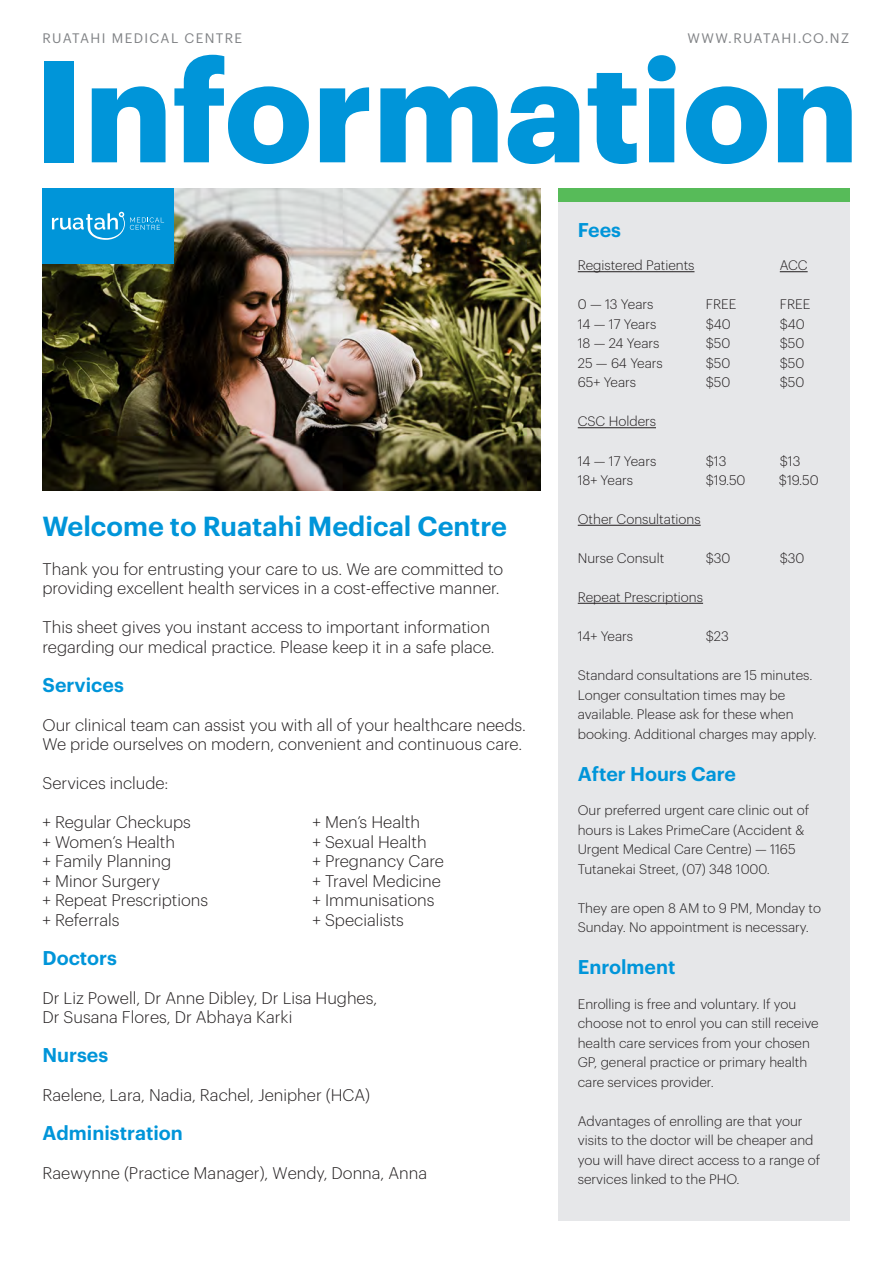
<style>
.page{position:relative;width:893px;height:1263px;background:#fff}
.page>*{position:absolute;margin:0;border:0;box-sizing:border-box;transform-origin:0 0}
.t1{font:700 141.3px "Graphik";color:#0095d9}
.t2{font:600 27px "Graphik";color:#0095d9}
.t3{font:600 19.5px "Graphik";color:#0095d9}
.t4{font:300 16.5px/19.5px "Graphik";color:#231f20}
.t5{font:300 13.5px/19.5px "Graphik";color:#231f20}
.t6{font:13.5px "Graphik";letter-spacing:.1em;color:#808285}
</style>
<div class="page">
<img style="left:43px;top:188px;width:498px;height:302px">
<div style="left:558px;top:188px;width:292px;height:1032px;background:#e6e7e9"></div>
<hr style="left:578px;top:271px;width:116px;height:1px;background:#231f20">
<svg style="left:780px;top:271px;width:28px;height:1px"></svg>
<hr style="left:578px;top:427px;width:78px;height:1px;background:#231f20">
<hr style="left:578px;top:525px;width:123px;height:1px;background:#231f20">
<hr style="left:578px;top:603px;width:125px;height:1px;background:#231f20">
<div style="left:558px;top:188px;width:292px;height:13px;background:#57bb59"></div>
<div style="left:43px;top:188px;width:131px;height:76px;background:#0095d9"></div>
<svg style="left:52px;top:212px;width:112px;height:28px"></svg>
<p class="t6" style="left:43px;top:27px;width:201px">RUATAHI MEDICAL CENTRE</p>
<p class="t6" style="left:688px;top:27px;width:163px">WWW.RUATAHI.CO.NZ</p>
<h1 class="t1" style="left:34px;top:2px;width:826px">Information</h1>
<h2 class="t2" style="left:43px;top:505px;width:466px">Welcome to Ruatahi Medical Centre</h2>
<p class="t4" style="left:43px;top:558px;width:462px">Thank you for entrusting your care to us. We are committed to providing excellent health services in a cost-effective manner.</p>
<p class="t4" style="left:43px;top:616px;width:454px">This sheet gives you instant access to important information regarding our medical practice. Please keep it in a safe place.</p>
<h3 class="t3" style="left:43px;top:670px;width:83px">Services</h3>
<p class="t4" style="left:43px;top:714px;width:485px">Our clinical team can assist you with all of your healthcare needs.<br>We pride ourselves on modern, convenient and continuous care.</p>
<p class="t4" style="left:43px;top:772px;width:128px">Services include:</p>
<p class="t4" style="left:43px;top:811px;width:150px">+ Regular Checkups</p>
<p class="t4" style="left:313px;top:811px;width:109px">+ Men’s Health</p>
<p class="t4" style="left:43px;top:831px;width:134px">+ Women’s Health</p>
<p class="t4" style="left:313px;top:831px;width:116px">+ Sexual Health</p>
<p class="t4" style="left:43px;top:850px;width:130px">+ Family Planning</p>
<p class="t4" style="left:313px;top:850px;width:133px">+ Pregnancy Care</p>
<p class="t4" style="left:43px;top:870px;width:119px">+ Minor Surgery</p>
<p class="t4" style="left:313px;top:870px;width:130px">+ Travel Medicine</p>
<p class="t4" style="left:43px;top:889px;width:167px">+ Repeat Prescriptions</p>
<p class="t4" style="left:313px;top:889px;width:123px">+ Immunisations</p>
<p class="t4" style="left:43px;top:909px;width:78px">+ Referrals</p>
<p class="t4" style="left:313px;top:909px;width:93px">+ Specialists</p>
<h3 class="t3" style="left:43px;top:943px;width:76px">Doctors</h3>
<p class="t4" style="left:43px;top:987px;width:336px">Dr Liz Powell, Dr Anne Dibley, Dr Lisa Hughes,<br>Dr Susana Flores, Dr Abhaya Karki</p>
<h3 class="t3" style="left:43px;top:1040px;width:67px">Nurses</h3>
<p class="t4" style="left:43px;top:1084px;width:329px">Raelene, Lara, Nadia, Rachel, Jenipher (HCA)</p>
<h3 class="t3" style="left:43px;top:1118px;width:142px">Administration</h3>
<p class="t4" style="left:43px;top:1162px;width:386px">Raewynne (Practice Manager), Wendy, Donna, Anna</p>
<h3 class="t3" style="left:578px;top:215px;width:45px">Fees</h3>
<p class="t5" style="left:578px;top:255px;width:118px">Registered Patients</p>
<p class="t5" style="left:780px;top:255px;width:29px">ACC</p>
<p class="t5" style="left:578px;top:294px;width:77px">0 — 13 Years</p>
<p class="t5" style="left:706px;top:294px;width:32px">FREE</p>
<p class="t5" style="left:780px;top:294px;width:32px">FREE</p>
<p class="t5" style="left:578px;top:313px;width:80px">14 — 17 Years</p>
<p class="t5" style="left:706px;top:313px;width:26px">$40</p>
<p class="t5" style="left:780px;top:313px;width:26px">$40</p>
<p class="t5" style="left:578px;top:333px;width:83px">18 — 24 Years</p>
<p class="t5" style="left:706px;top:333px;width:26px">$50</p>
<p class="t5" style="left:780px;top:333px;width:26px">$50</p>
<p class="t5" style="left:578px;top:352px;width:86px">25 — 64 Years</p>
<p class="t5" style="left:706px;top:352px;width:26px">$50</p>
<p class="t5" style="left:780px;top:352px;width:26px">$50</p>
<p class="t5" style="left:578px;top:372px;width:60px">65+ Years</p>
<p class="t5" style="left:706px;top:372px;width:26px">$50</p>
<p class="t5" style="left:780px;top:372px;width:26px">$50</p>
<p class="t5" style="left:578px;top:411px;width:80px">CSC Holders</p>
<p class="t5" style="left:578px;top:450px;width:80px">14 — 17 Years</p>
<p class="t5" style="left:706px;top:450px;width:22px">$13</p>
<p class="t5" style="left:780px;top:450px;width:22px">$13</p>
<p class="t5" style="left:578px;top:469px;width:57px">18+ Years</p>
<p class="t5" style="left:706px;top:469px;width:41px">$19.50</p>
<p class="t5" style="left:779px;top:469px;width:41px">$19.50</p>
<p class="t5" style="left:578px;top:508px;width:124px">Other Consultations</p>
<p class="t5" style="left:578px;top:547px;width:88px">Nurse Consult</p>
<p class="t5" style="left:706px;top:547px;width:26px">$30</p>
<p class="t5" style="left:780px;top:547px;width:26px">$30</p>
<p class="t5" style="left:578px;top:586px;width:127px">Repeat Prescriptions</p>
<p class="t5" style="left:578px;top:625px;width:57px">14+ Years</p>
<p class="t5" style="left:706px;top:625px;width:24px">$23</p>
<p class="t5" style="left:578px;top:664px;width:240px">Standard consultations are 15 minutes.<br>Longer consultation times may be available. Please ask for these when booking. Additional charges may apply.</p>
<h3 class="t3" style="left:578px;top:759px;width:160px">After Hours Care</h3>
<p class="t5" style="left:578px;top:799px;width:233px">Our preferred urgent care clinic out of hours is Lakes PrimeCare (Accident &amp; Urgent Medical Care Centre) — 1165<br>Tutanekai Street, (07) 348 1000.</p>
<p class="t5" style="left:578px;top:897px;width:245px">They are open 8 AM to 9 PM, Monday to<br>Sunday. No appointment is necessary.</p>
<h3 class="t3" style="left:578px;top:952px;width:99px">Enrolment</h3>
<p class="t5" style="left:578px;top:993px;width:242px">Enrolling is free and voluntary. If you choose not to enrol you can still receive health care services from your chosen GP, general practice or primary health care services provider.</p>
<p class="t5" style="left:578px;top:1110px;width:244px">Advantages of enrolling are that your visits to the doctor will be cheaper and you will have direct access to a range of services linked to the PHO.</p>
</div>
